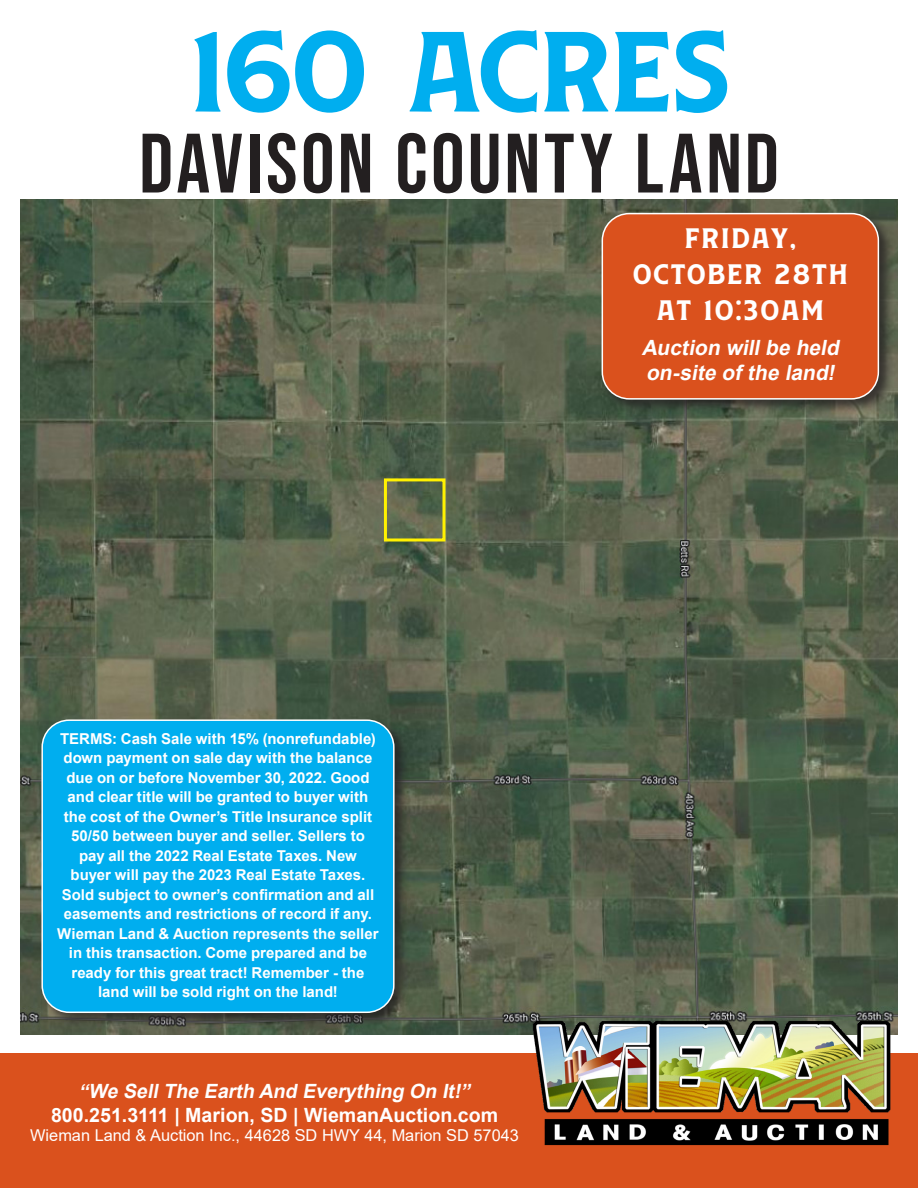
<style>
.page{position:relative;width:918px;height:1188px;background:#fff}
.page>*{position:absolute;margin:0;border:0;box-sizing:border-box;transform-origin:0 0}
.t1{font:600 144.6px "Caniste Demo";letter-spacing:-.065em;color:#00aeef}
.t2{font:84px "Bebas Neue";letter-spacing:.04em;color:#231f20}
.t3{font:600 36px/36px "Caniste Demo";color:#fff;text-align:center}
.t4{font:italic 700 21px/25.2px "Arial";color:#fff}
.t5{font:700 19.65px "Arial";color:#fff}
.t6{font:italic 700 19.65px "Arial";color:#fff}
.t7{font:16.35px "Arial";color:#fff}
.t8{font:700 15px/19.5px "Arial";color:#fff;text-align:center}
</style>
<div class="page">
<img style="left:21px;top:199px;width:876px;height:836px">
<div style="left:0;top:1053px;width:918px;height:135px;background:#da511d"></div>
<div style="left:40px;top:718px;width:369px;height:309px;background:#231f20;opacity:.75"></div>
<div style="left:42px;top:720px;width:352px;height:292px;background:#00aeef;border-radius:27px"></div>
<div style="left:41px;top:719px;width:354px;height:294px;border:2px solid #fff;border-radius:27px"></div>
<div style="left:600px;top:211px;width:293px;height:203px;background:#231f20;opacity:.75"></div>
<div style="left:602px;top:214px;width:276px;height:185px;background:#da511d;border-radius:27px"></div>
<div style="left:602px;top:213px;width:277px;height:187px;border:2px solid #fff;border-radius:27px"></div>
<img style="left:522px;top:1003px;width:376px;height:143px">
<div style="left:384px;top:478px;width:62px;height:64px;border:3px solid #fff101"></div>
<p class="t1" style="left:185px;top:-8px;width:550px">160 acres</p>
<p class="t2" style="left:139px;top:116px;width:641px">DAVISON COUNTY LAND</p>
<p class="t3" style="left:632px;top:220px;width:218px">friday, october 28th at 10:30am</p>
<p class="t4" style="left:642px;top:335px;width:204px">Auction willbe held on-site ofthe land!</p>
<p class="t8" style="left:57px;top:729px;width:323px">TERMS: Cash Sale with 15% (nonrefundable) down payment on sale day with the balance due on or before November 30, 2022. Good and clear title will be granted to buyer with the cost of the Owner’s Title Insurance split 50/50 between buyer and seller. Sellers to pay all the 2022 Real Estate Taxes. New buyer will pay the 2023 Real Estate Taxes.<br>Sold subject to owner’s confirmation and all easements and restrictions of record if any.<br>Wieman Land &amp; Auction represents the seller in this transaction. Come prepared and be ready for this great tract! Remember - the land will be sold right on the land!</p>
<p class="t6" style="left:79px;top:1077px;width:398px">“We SellThe Earth And Everything On It!”</p>
<p class="t5" style="left:51px;top:1101px;width:449px">800.251.3111 | Marion, SD | WiemanAuction.com</p>
<p class="t7" style="left:30px;top:1124px;width:490px">Wieman Land &amp; Auction Inc., 44628 SD HWY 44, Marion SD 57043</p>
</div>
